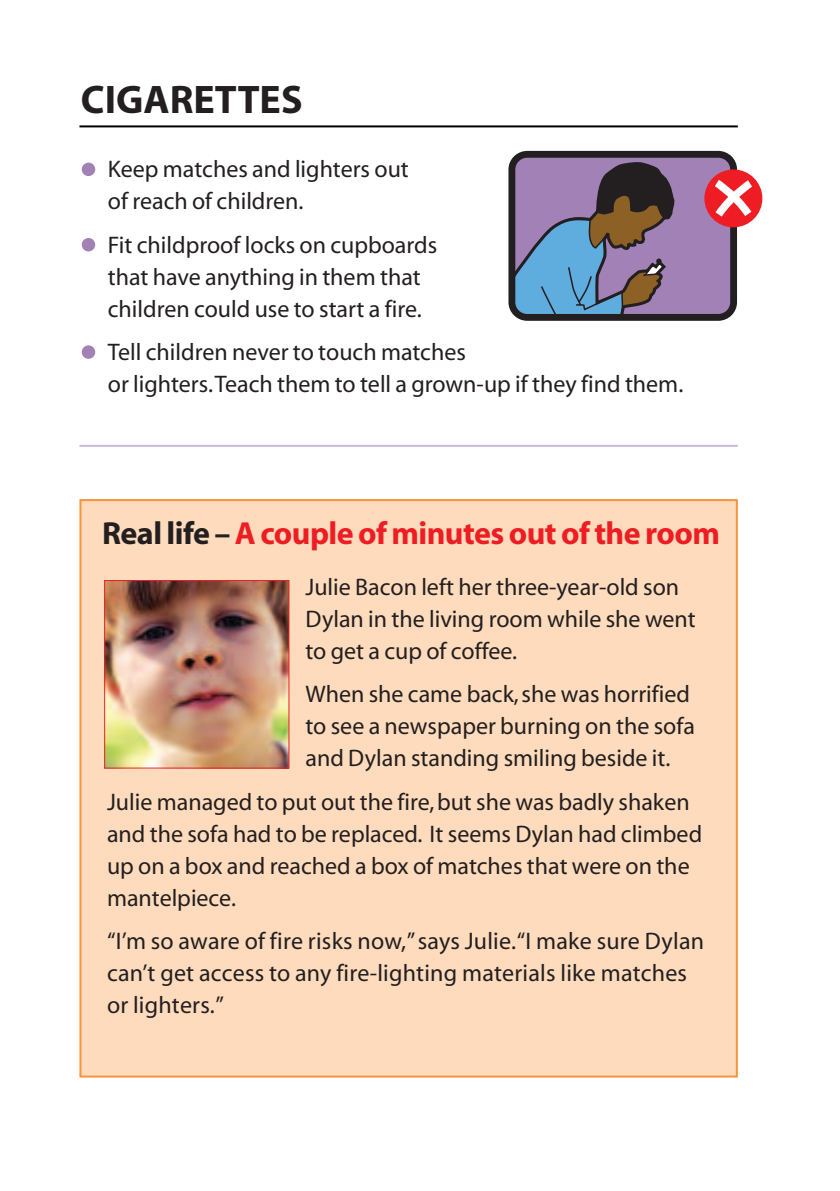
<style>
.page{position:relative;width:840px;height:1191px;background:#fff}
.page>*{position:absolute;margin:0;border:0;box-sizing:border-box;transform-origin:0 0}
.t1{font:700 40px "Myriad";color:#231f20}
.t2{font:700 32px "Myriad";letter-spacing:-.015em;color:#ee1d23}
.t3{font:24px/32px "Myriad";color:#231f20}
.s1{font-size:64px;color:#a181b6}
.s2{color:#231f20}
</style>
<div class="page">
<div style="left:704px;top:169px;width:58px;height:58px;background:#ee1d23;border-radius:50%"></div>
<svg style="left:510px;top:153px;width:248px;height:168px;background:#857691"></svg>
<hr style="left:79px;top:125px;width:658px;height:2px;background:#000">
<hr style="left:79px;top:445px;width:658px;height:2px;background:#c8b9d7">
<div style="left:80px;top:500px;width:656px;height:576px;background:#fddbbc"></div>
<img style="left:106px;top:582px;width:181px;height:184px">
<div style="left:104px;top:580px;width:185px;height:188px;border:1px solid #ee1d23"></div>
<h1 class="t1" style="left:81px;top:85px;width:223px">CIGARETTES</h1>
<p class="t3" style="left:108px;top:155px;width:302px;text-indent:-28px"><span class="s1">•</span> Keep matches and lighters out of reach of children.</p>
<p class="t3" style="left:79px;top:231px;width:359px;text-align:center"><span class="s1">•</span> Fit childproof locks on cupboards that have anything in them that children could use to start a fire.</p>
<p class="t3" style="left:108px;top:338px;width:576px;text-indent:-28px"><span class="s1">•</span> Tell children never to touch matches<br>or lighters.Teach them to tell a grown-up if they find them.</p>
<h2 class="t2" style="left:102px;top:521px;width:619px"><span class="s2">Real life –</span> A couple of minutes out of the room</h2>
<p class="t3" style="left:305px;top:573px;width:391px">Julie Bacon left her three-year-old son<br>Dylan in the living room while she went to get a cup of coffee.</p>
<p class="t3" style="left:305px;top:680px;width:391px">When she came back, she was horrified to see a newspaper burning on the sofa and Dylan standing smiling beside it.</p>
<p class="t3" style="left:107px;top:787px;width:596px">Julie managed to put out the fire, but she was badly shaken and the sofa had to be replaced. It seems Dylan had climbed up on a box and reached a box of matches that were on the mantelpiece.</p>
<p class="t3" style="left:107px;top:927px;width:598px">“I’m so aware of fire risks now,”says Julie.“I make sure Dylan can’t get access to any fire-lighting materials like matches or lighters.”</p>
</div>
